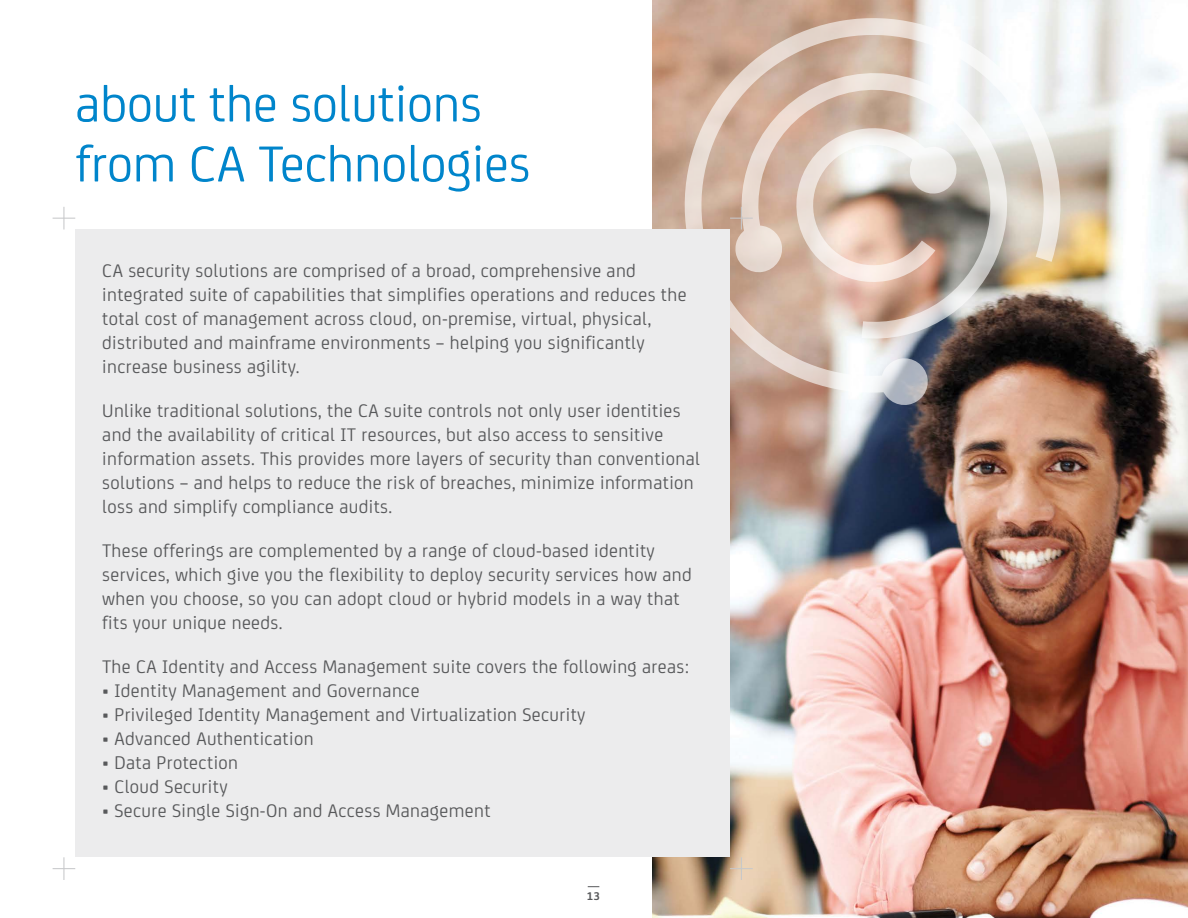
<style>
.page{position:relative;width:1188px;height:918px;background:#fff}
.page>*{position:absolute;margin:0;border:0;box-sizing:border-box;transform-origin:0 0}
.t1{font:54px/60px "CA Sans";color:#0085cb}
.t2{font:19.5px/24px "CA Sans";letter-spacing:.02em;color:#58595b}
.t3{font:700 12px "CA Sans";color:#58595b}
</style>
<div class="page">
<img style="left:653px;top:0;width:535px;height:917px">
<svg style="left:679px;top:12px;width:397px;height:386px"></svg>
<svg style="left:790px;top:124px;width:168px;height:164px"></svg>
<svg style="left:879px;top:356px;width:51px;height:51px"></svg>
<div style="left:75px;top:230px;width:655px;height:627px;background:#ececed"></div>
<svg style="left:53px;top:207px;width:22px;height:23px"></svg>
<svg style="left:730px;top:207px;width:54px;height:67px"></svg>
<svg style="left:53px;top:857px;width:22px;height:23px"></svg>
<svg style="left:730px;top:857px;width:23px;height:23px"></svg>
<h1 class="t1" style="left:75px;top:70px;width:457px">about the solutions from CA Technologies</h1>
<p class="t2" style="left:102px;top:257px;width:586px">CA security solutions are comprised of a broad, comprehensive and integrated suite of capabilities that simplifies operations and reduces the total cost of management across cloud, on-premise, virtual, physical, distributed and mainframe environments – helping you significantly increase business agility.</p>
<p class="t2" style="left:102px;top:397px;width:599px">Unlike traditional solutions, the CA suite controls not only user identities and the availability of critical IT resources, but also access to sensitive information assets. This provides more layers of security than conventional solutions – and helps to reduce the risk of breaches, minimize information loss and simplify compliance audits.</p>
<p class="t2" style="left:102px;top:537px;width:591px">These offerings are complemented by a range of cloud-based identity services, which give you the flexibility to deploy security services how and when you choose, so you can adopt cloud or hybrid models in a way that fits your unique needs.</p>
<p class="t2" style="left:102px;top:654px;width:589px">The CA Identity and Access Management suite covers the following areas:</p>
<p class="t2" style="left:102px;top:678px;width:319px">• Identity Management and Governance</p>
<p class="t2" style="left:102px;top:702px;width:485px">• Privileged Identity Management and Virtualization Security</p>
<p class="t2" style="left:102px;top:726px;width:213px">• Advanced Authentication</p>
<p class="t2" style="left:102px;top:750px;width:137px">• Data Protection</p>
<p class="t2" style="left:102px;top:774px;width:127px">• Cloud Security</p>
<p class="t2" style="left:102px;top:798px;width:390px">• Secure Single Sign-On and Access Management</p>
<p class="t3" style="left:587px;top:887px;width:14px">13</p>
</div>
